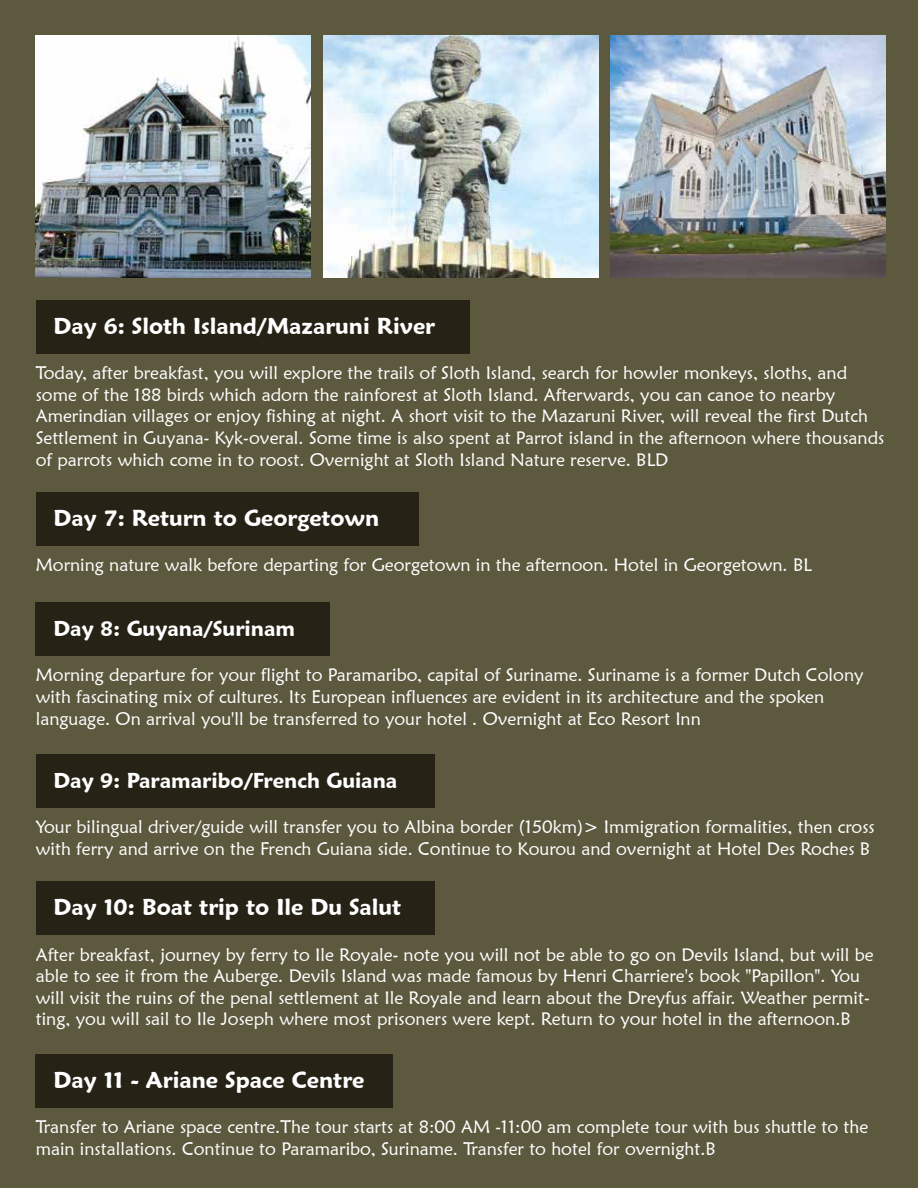
<style>
.page{position:relative;width:918px;height:1188px;background:#5c593e}
.page>*{position:absolute;margin:0;border:0;box-sizing:border-box;transform-origin:0 0}
.t1{font:600 22.5px "Maiandra GD";color:#fff}
.t2{font:600 21px "Maiandra GD";color:#fff}
.t3{font:18px/21.6px "Maiandra GD";color:#fff}
</style>
<div class="page">
<div style="left:36px;top:300px;width:434px;height:54px;background:#262316"></div>
<div style="left:36px;top:492px;width:382px;height:54px;background:#262316"></div>
<div style="left:36px;top:602px;width:294px;height:54px;background:#262316"></div>
<div style="left:36px;top:754px;width:399px;height:54px;background:#262316"></div>
<div style="left:36px;top:881px;width:399px;height:54px;background:#262316"></div>
<div style="left:36px;top:1054px;width:357px;height:54px;background:#262316"></div>
<img style="left:36px;top:36px;width:275px;height:241px">
<img style="left:324px;top:36px;width:275px;height:241px">
<img style="left:610px;top:36px;width:275px;height:241px">
<p class="t1" style="left:53px;top:312px;width:383px">Day 6: Sloth Island/Mazaruni River</p>
<p class="t3" style="left:36px;top:362px;width:850px">Today, after breakfast, you will explore the trails of Sloth Island, search for howler monkeys, sloths, and some of the 188 birds which adorn the rainforest at Sloth Island. Afterwards, you can canoe to nearby Amerindian villages or enjoy fishing at night. A short visit to the Mazaruni River, will reveal the first Dutch Settlement in Guyana- Kyk-overal. Some time is also spent at Parrot island in the afternoon where thousands of parrots which come in to roost. Overnight at Sloth Island Nature reserve. BLD</p>
<p class="t1" style="left:53px;top:504px;width:327px">Day 7: Return to Georgetown</p>
<p class="t3" style="left:36px;top:554px;width:778px">Morning nature walk before departing for Georgetown in the afternoon. Hotel in Georgetown. BL</p>
<p class="t2" style="left:53px;top:616px;width:243px">Day 8: Guyana/Surinam</p>
<p class="t3" style="left:36px;top:664px;width:829px">Morning departure for your flight to Paramaribo, capital of Suriname. Suriname is a former Dutch Colony with fascinating mix of cultures. Its European influences are evident in its architecture and the spoken language. On arrival you'll be transferred to your hotel . Overnight at Eco Resort Inn</p>
<p class="t2" style="left:53px;top:768px;width:345px">Day 9: Paramaribo/French Guiana</p>
<p class="t3" style="left:36px;top:816px;width:841px">Your bilingual driver/guide will transfer you to Albina border (150km)&gt; Immigration formalities, then cross with ferry and arrive on the French Guiana side. Continue to Kourou and overnight at Hotel Des Roches B</p>
<p class="t1" style="left:53px;top:894px;width:349px">Day 10: Boat trip to Ile Du Salut</p>
<p class="t3" style="left:36px;top:943px;width:840px">After breakfast, journey by ferry to Ile Royale- note you will not be able to go on Devils Island, but will be able to see it from the Auberge. Devils Island was made famous by Henri Charriere's book "Papillon". You will visit the ruins of the penal settlement at Ile Royale and learn about the Dreyfus affair. Weather permit&shy;ting, you will sail to Ile Joseph where most prisoners were kept. Return to your hotel in the afternoon.B</p>
<p class="t1" style="left:53px;top:1066px;width:313px">Day 11 - Ariane Space Centre</p>
<p class="t3" style="left:36px;top:1116px;width:834px">Transfer to Ariane space centre.The tour starts at 8:00 AM -11:00 am complete tour with bus shuttle to the main installations. Continue to Paramaribo, Suriname. Transfer to hotel for overnight.B</p>
</div>
